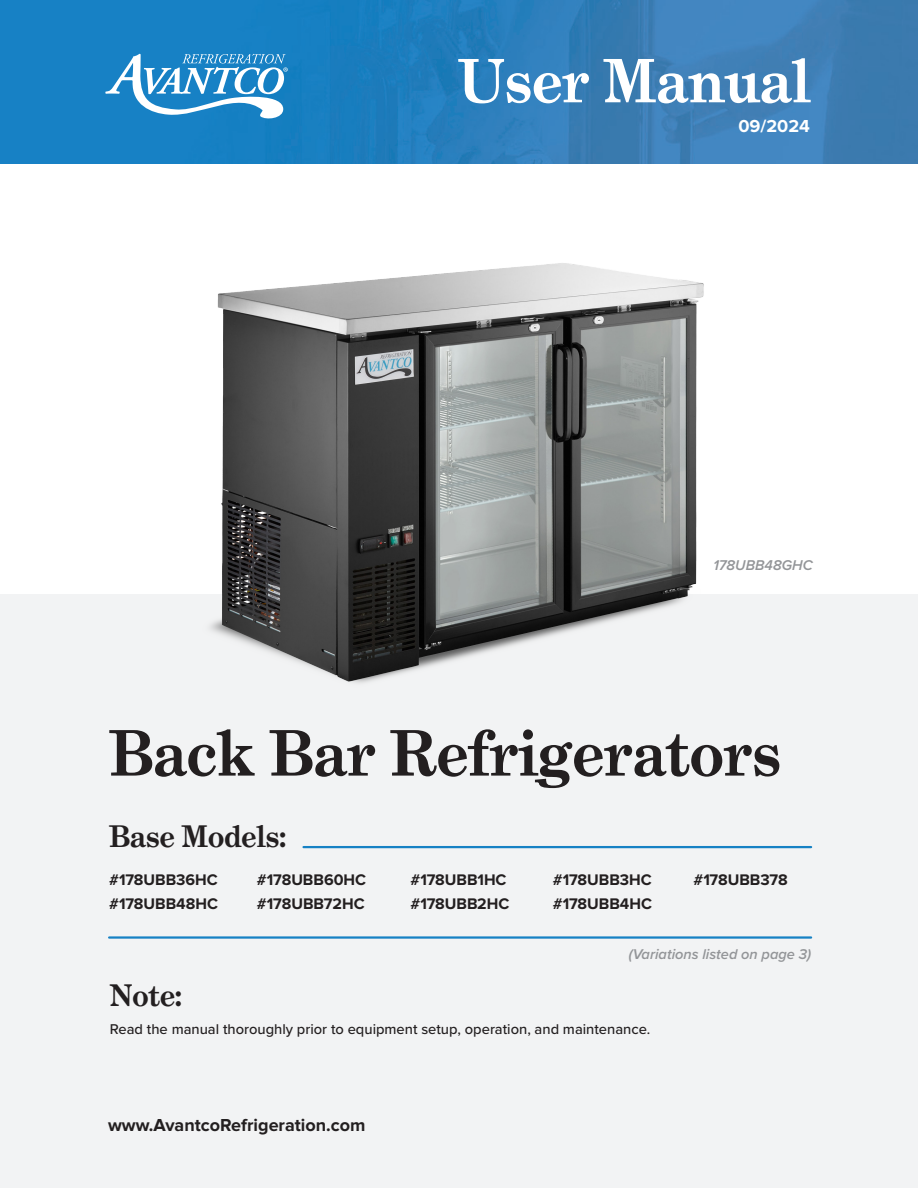
<style>
.page{position:relative;width:918px;height:1188px;background:#fff}
.page>*{position:absolute;margin:0;border:0;box-sizing:border-box;transform-origin:0 0}
.t1{font:700 63px "Grad";color:#231f20}
.t2{font:700 60px "Grad";color:#fff}
.t3{font:700 30px "Grad";color:#231f20}
.t4{font:700 18px "Proxima Nova";color:#231f20}
.t5{font:700 18px "Proxima Nova";color:#fff}
.t6{font:700 15.9px/24px "Proxima Nova";letter-spacing:-.005em;color:#231f20}
.t7{font:500 14.7px "Proxima Nova";color:#231f20}
.t8{font:italic 600 14.7px "Proxima Nova";color:#939598}
</style>
<div class="page">
<img style="left:0;top:0;width:918px;height:164px">
<div style="left:0;top:594px;width:918px;height:594px;background:#f2f3f4"></div>
<img style="left:137px;top:146px;width:650px;height:537px">
<hr style="left:304px;top:846px;width:507px;height:2px;background:#1681c4">
<hr style="left:109px;top:936px;width:702px;height:3px;background:#1681c4">
<svg style="left:105px;top:54px;width:183px;height:66px"></svg>
<p class="t2" style="left:458px;top:43px;width:353px">User Manual</p>
<p class="t5" style="left:738px;top:115px;width:73px">09/2024</p>
<p class="t8" style="left:713px;top:554px;width:101px">178UBB48GHC</p>
<p class="t1" style="left:109px;top:714px;width:674px">Back Bar Refrigerators</p>
<p class="t3" style="left:109px;top:817px;width:178px">Base Models:</p>
<p class="t6" style="left:109px;top:868px;width:110px">#178UBB36HC</p>
<p class="t6" style="left:109px;top:892px;width:110px">#178UBB48HC</p>
<p class="t6" style="left:257px;top:868px;width:111px">#178UBB60HC #178UBB72HC</p>
<p class="t6" style="left:410px;top:868px;width:98px">#178UBB1HC</p>
<p class="t6" style="left:553px;top:868px;width:101px">#178UBB3HC #178UBB4HC</p>
<p class="t6" style="left:693px;top:868px;width:96px">#178UBB378</p>
<p class="t6" style="left:410px;top:892px;width:100px">#178UBB2HC</p>
<p class="t8" style="left:629px;top:943px;width:184px">(Variations listed on page 3)</p>
<p class="t3" style="left:110px;top:977px;width:73px">Note:</p>
<p class="t7" style="left:110px;top:1018px;width:542px">Read the manual thoroughly prior to equipment setup, operation, and maintenance.</p>
<p class="t4" style="left:108px;top:1114px;width:259px">www.AvantcoRefrigeration.com</p>
</div>
